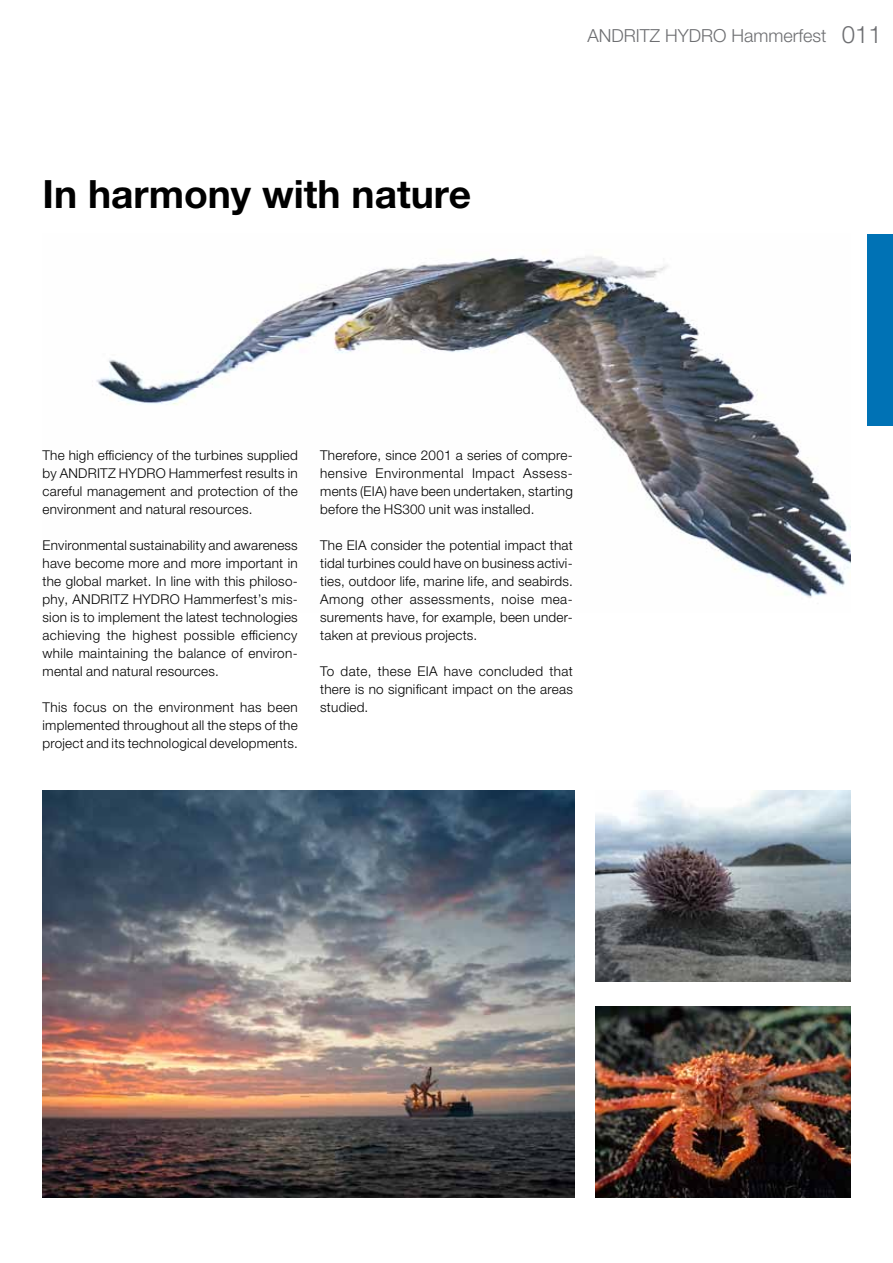
<style>
.page{position:relative;width:893px;height:1263px;background:#fff}
.page>*{position:absolute;margin:0;border:0;box-sizing:border-box;transform-origin:0 0}
.t1{font:700 39px "Helvetica Neue LTW1 G";color:#000}
.t2{font:300 18px "Helvetica Neue LTW1 G";color:#6d6e71}
.t3{font:300 13.5px/18px "Helvetica Neue LTW1 G";letter-spacing:.02em;color:#000;text-align:justify}
.s1{font-size:24px}
</style>
<div class="page">
<img style="left:96px;top:256px;width:754px;height:342px">
<div style="left:867px;top:234px;width:26px;height:191px;background:#0072b5"></div>
<img style="left:595px;top:1006px;width:255px;height:192px">
<img style="left:595px;top:790px;width:255px;height:192px">
<img style="left:43px;top:790px;width:531px;height:408px">
<h1 class="t1" style="left:43px;top:170px;width:430px">In harmony with nature</h1>
<h2 class="t2" style="left:587px;top:25px;width:296px">ANDRITZ HYDRO Hammerfest <span class="s1">011</span></h2>
<p class="t3" style="left:43px;top:446px;width:257px">The high efficiency of the turbines supplied by ANDRITZ HYDRO Hammerfest results in careful management and protection of the environment and natural resources.</p>
<p class="t3" style="left:43px;top:536px;width:257px">Environmental sustainability and awareness have become more and more important in the global market. In line with this philoso&shy;phy, ANDRITZ HYDRO Hammerfest’s mis&shy;sion is to implement the latest technologies achieving the highest possible efficiency while maintaining the balance of environ&shy;mental and natural resources.</p>
<p class="t3" style="left:43px;top:698px;width:257px">This focus on the environment has been implemented throughout all the steps of the project and its technological developments.</p>
<p class="t3" style="left:320px;top:446px;width:254px">Therefore, since 2001 a series of compre&shy;hensive Environmental Impact Assess&shy;ments (EIA) have been undertaken, starting before the HS300 unit was installed.</p>
<p class="t3" style="left:320px;top:536px;width:254px">The EIA consider the potential impact that tidal turbines could have on business activi&shy;ties, outdoor life, marine life, and seabirds.<br>Among other assessments, noise mea&shy;surements have, for example, been under&shy;taken at previous projects.</p>
<p class="t3" style="left:320px;top:662px;width:254px">To date, these EIA have concluded that there is no significant impact on the areas studied.</p>
</div>
